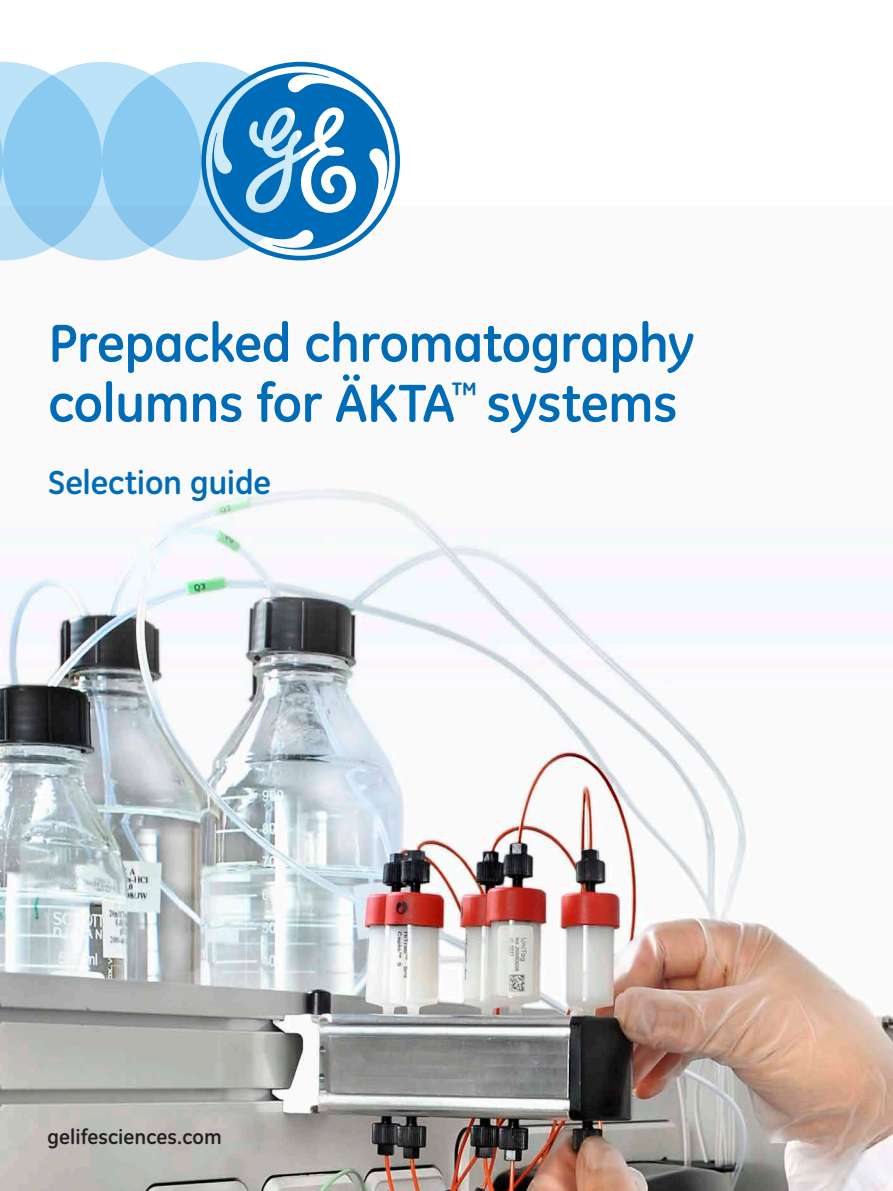
<style>
.page{position:relative;width:893px;height:1191px;background:#fff}
.page>*{position:absolute;margin:0;border:0;box-sizing:border-box;transform-origin:0 0}
.t1{font:700 54px/60px "GE Inspira";letter-spacing:-.015em;color:#006cb7}
.t2{font:700 33.75px "GE Inspira";letter-spacing:-.01em;color:#006cb7}
.t3{font:700 21px "GE Inspira";letter-spacing:.005em;color:#231f20}
</style>
<div class="page">
<img style="left:0;top:247px;width:893px;height:944px">
<svg style="left:0;top:62px;width:92px;height:198px"></svg>
<svg style="left:3px;top:62px;width:198px;height:198px;background:#9ad1f2"></svg>
<svg style="left:102px;top:62px;width:199px;height:198px;background:#93cef1"></svg>
<svg style="left:201px;top:62px;width:199px;height:198px"></svg>
<p class="t1" style="left:48px;top:312px;width:648px">Prepacked chromatography columns for ÄKTA<sup>™</sup> systems</p>
<p class="t2" style="left:48px;top:460px;width:224px">Selection guide</p>
<p class="t3" style="left:47px;top:1123px;width:176px">gelifesciences.com</p>
</div>
